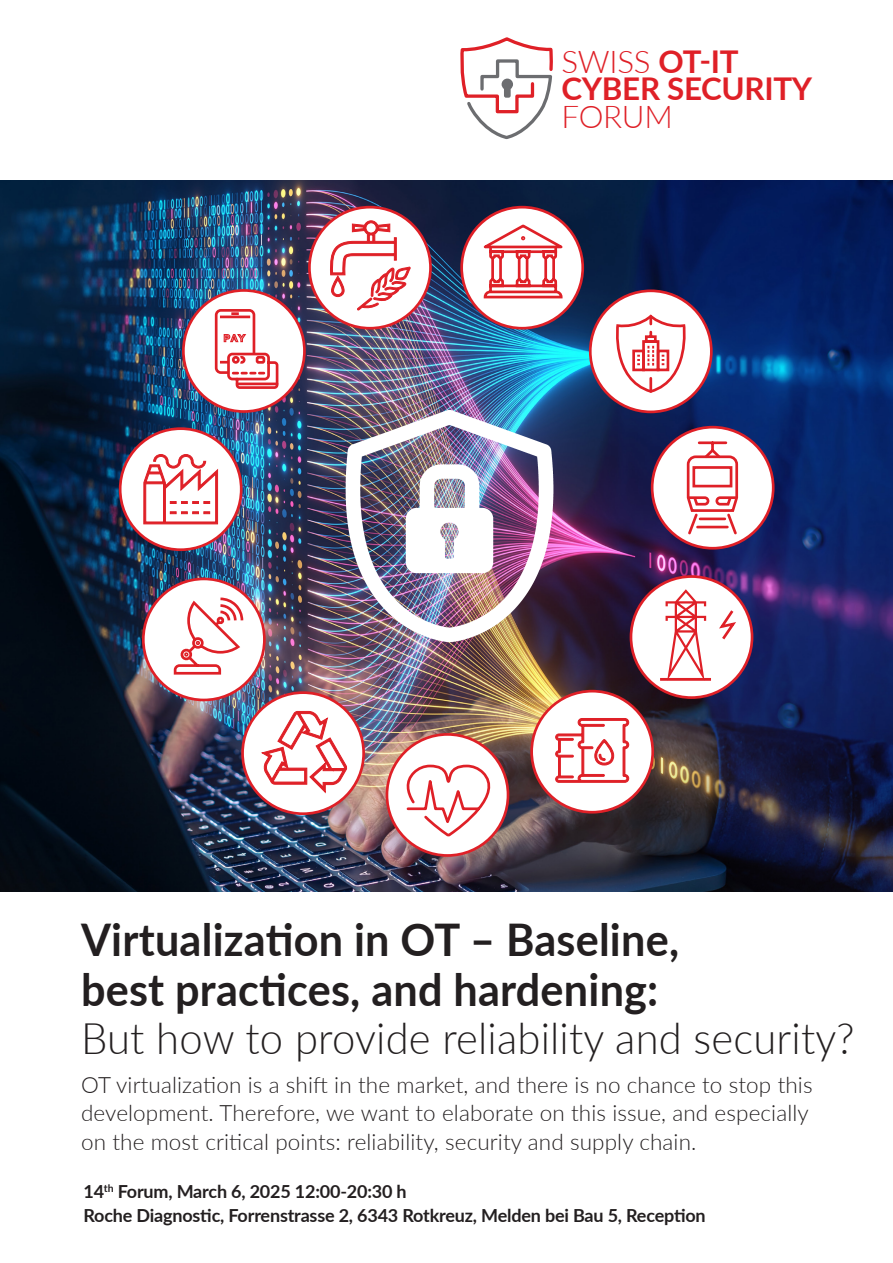
<style>
.page{position:relative;width:893px;height:1263px;background:#fff}
.page>*{position:absolute;margin:0;border:0;box-sizing:border-box;transform-origin:0 0}
.t1{font:700 45px "Lato";letter-spacing:.005em;color:#231f20;scale:.96 1}
.t2{font:300 43.5px "Lato";letter-spacing:.005em;color:#231f20;scale:.96 1}
.Lauftext_e{font:300 31.35px "Lato";letter-spacing:-.01em;color:#df2027}
.Lauftext_e-2{font:700 31.35px "Lato";letter-spacing:-.01em;color:#df2027}
.t3{font:300 22.5px "Lato";letter-spacing:.005em;color:#231f20}
.Lauftext_e-3{font:700 18px "Lato";letter-spacing:-.01em;color:#231f20}
.s1{font-weight:700}
</style>
<div class="page">
<img style="left:0;top:181px;width:893px;height:711px">
<img style="left:327px;top:410px;width:246px;height:240px">
<svg style="left:460px;top:39px;width:93px;height:101px"></svg>
<div style="left:590px;top:291px;width:121px;height:121px;background:#fff;border-radius:50%"></div>
<div style="left:589px;top:289px;width:124px;height:124px;border:3px solid #df2027;border-radius:50%"></div>
<div style="left:462px;top:207px;width:121px;height:121px;background:#fff;border-radius:50%"></div>
<div style="left:460px;top:206px;width:124px;height:124px;border:3px solid #df2027;border-radius:50%"></div>
<div style="left:309px;top:207px;width:121px;height:121px;background:#fff;border-radius:50%"></div>
<div style="left:308px;top:206px;width:124px;height:124px;border:3px solid #df2027;border-radius:50%"></div>
<div style="left:183px;top:290px;width:121px;height:121px;background:#fff;border-radius:50%"></div>
<div style="left:182px;top:289px;width:124px;height:124px;border:3px solid #df2027;border-radius:50%"></div>
<div style="left:120px;top:429px;width:121px;height:121px;background:#fff;border-radius:50%"></div>
<div style="left:119px;top:427px;width:124px;height:124px;border:3px solid #df2027;border-radius:50%"></div>
<div style="left:143px;top:579px;width:121px;height:121px;background:#fff;border-radius:50%"></div>
<div style="left:142px;top:578px;width:124px;height:123px;border:3px solid #df2027;border-radius:50%"></div>
<div style="left:532px;top:691px;width:121px;height:121px;background:#fff;border-radius:50%"></div>
<div style="left:530px;top:690px;width:124px;height:123px;border:3px solid #df2027;border-radius:50%"></div>
<div style="left:631px;top:576px;width:121px;height:122px;background:#fff;border-radius:50%"></div>
<div style="left:630px;top:575px;width:123px;height:124px;border:3px solid #df2027;border-radius:50%"></div>
<svg style="left:616px;top:316px;width:70px;height:77px"></svg>
<div style="left:652px;top:427px;width:121px;height:121px;background:#fff;border-radius:50%"></div>
<div style="left:651px;top:426px;width:123px;height:124px;border:3px solid #df2027;border-radius:50%"></div>
<svg style="left:173px;top:596px;width:72px;height:79px"></svg>
<svg style="left:214px;top:309px;width:65px;height:80px"></svg>
<svg style="left:719px;top:610px;width:17px;height:30px"></svg>
<svg style="left:665px;top:589px;width:41px;height:89px"></svg>
<hr style="left:660px;top:678px;width:51px;height:3px;background:#df2027">
<svg style="left:143px;top:454px;width:75px;height:71px"></svg>
<div style="left:243px;top:693px;width:121px;height:121px;background:#fff;border-radius:50%"></div>
<div style="left:241px;top:691px;width:124px;height:124px;border:3px solid #df2027;border-radius:50%"></div>
<svg style="left:261px;top:711px;width:86px;height:82px"></svg>
<svg style="left:330px;top:220px;width:81px;height:96px"></svg>
<svg style="left:475px;top:223px;width:97px;height:77px"></svg>
<div style="left:387px;top:734px;width:121px;height:121px;background:#fff;border-radius:50%"></div>
<div style="left:386px;top:733px;width:123px;height:124px;border:3px solid #df2027;border-radius:50%"></div>
<svg style="left:555px;top:718px;width:74px;height:96px"></svg>
<svg style="left:405px;top:763px;width:103px;height:76px"></svg>
<svg style="left:686px;top:441px;width:53px;height:94px"></svg>
<p class="Lauftext_e" style="left:562px;top:40px;width:179px">SWISS <span class="s1">OT-IT</span></p>
<p class="Lauftext_e-2" style="left:562px;top:66px;width:252px">CYBER SECURITY</p>
<p class="Lauftext_e" style="left:562px;top:95px;width:113px">FORUM</p>
<p class="t1" style="left:81px;top:907px;width:624px">Virtualization in OT – Baseline,</p>
<p class="t1" style="left:81px;top:956px;width:603px">best practices, and hardening:</p>
<p class="t2" style="left:81px;top:1008px;width:807px">But how to provide reliability and security?</p>
<p class="t3" style="left:81px;top:1069px;width:733px">OT virtualization is a shift in the market, and there is no chance to stop this</p>
<p class="t3" style="left:81px;top:1097px;width:729px">development. Therefore, we want to elaborate on this issue, and especially</p>
<p class="t3" style="left:81px;top:1126px;width:617px">on the most critical points: reliability, security and supply chain.</p>
<p class="Lauftext_e-3" style="left:83px;top:1178px;width:325px">14<sup>th</sup> Forum, March 6, 2025 12:00-20:30 h</p>
<p class="Lauftext_e-3" style="left:83px;top:1202px;width:624px">Roche Diagnostic, Forrenstrasse 2, 6343 Rotkreuz, Melden bei Bau 5, Reception</p>
</div>
